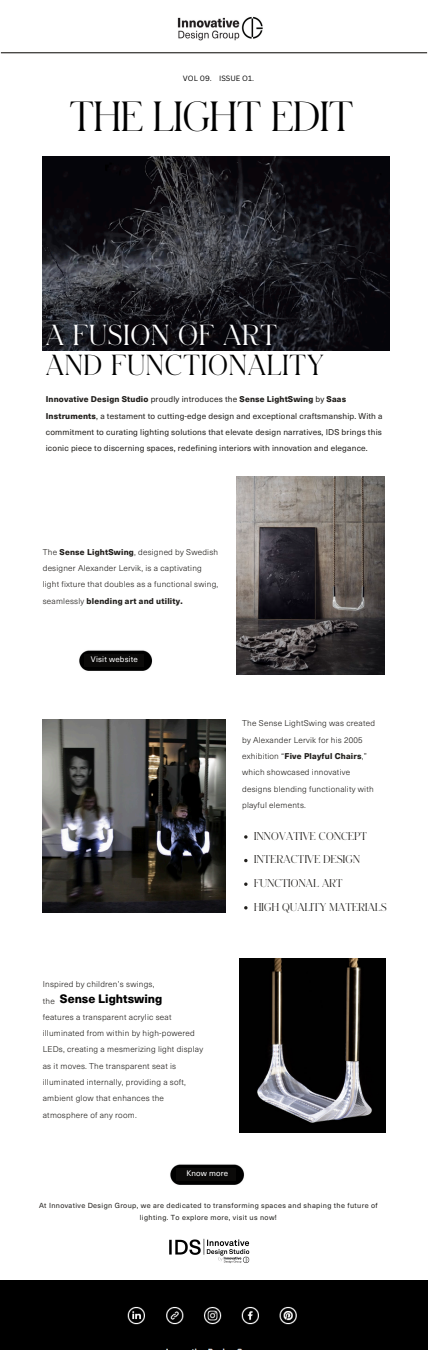
<style>
.page{position:relative;width:428px;height:1350px;background:#fff}
.page>*{position:absolute;margin:0;border:0;box-sizing:border-box;transform-origin:0 0}
.t1{font:39.3px "Schnyder M Light";color:#000}
.t2{font:27px/30.4px "Schnyder M Light";letter-spacing:.04em;color:#000}
.t3{font:800 12px "Neue Haas Unica";color:#000}
.t4{font:10.5px "Schnyder M Light";letter-spacing:.025em;color:#211f1c}
.t5{font:300 8.25px/16.4px "Neue Haas Unica";letter-spacing:.025em;color:#211f1c}
.t6{font:8.25px/16.4px "Neue Haas Unica";letter-spacing:.02em;color:#211f1c}
.t7{font:7.95px "Neue Haas Unica";letter-spacing:.02em;color:#fff}
.t8{font:7.43px "Canva Sans";color:#000}
.t9{font:7.2px/11.4px "Neue Haas Unica";letter-spacing:.05em;color:#211f1c;text-align:center}
.s1{color:#fff}
.s2{font-weight:800}
</style>
<div class="page">
<hr style="left:1px;top:52px;width:426px;height:1px;background:#211f1c">
<div style="left:0;top:1280px;width:427px;height:70px;background:#000"></div>
<img style="left:170px;top:1164px;width:74px;height:21px">
<div style="left:176px;top:1169px;width:60px;height:12px;background:#0b0a09"></div>
<img style="left:169px;top:1238px;width:81px;height:26px">
<img style="left:177px;top:17px;width:86px;height:23px">
<img style="left:236px;top:477px;width:148px;height:198px">
<img style="left:79px;top:650px;width:74px;height:21px">
<div style="left:85px;top:654px;width:59px;height:12px;background:#0b0a09"></div>
<img style="left:43px;top:720px;width:183px;height:192px">
<img style="left:240px;top:958px;width:145px;height:175px">
<img style="left:43px;top:156px;width:346px;height:195px">
<svg style="left:244px;top:835px;width:3px;height:4px"></svg>
<svg style="left:244px;top:906px;width:3px;height:4px"></svg>
<h1 class="t8" style="left:183px;top:73px;width:72px">VOL 09. ISSUE O1.</h1>
<h5 class="t1" style="left:70px;top:94px;width:285px">THE LIGHT EDIT</h5>
<h6 class="t2" style="left:46px;top:319px;width:279px"><span class="s1">A FUSION OF ART<br></span>AND FUNCTIONALITY</h6>
<h2 class="t6" style="left:46px;top:392px;width:338px"><span class="s2">Innovative Design Studio</span> proudly introduces the <span class="s2">Sense LightSwing</span> by <span class="s2">Saas Instruments</span>, a testament to cutting-edge design and exceptional craftsmanship. With a commitment to curating lighting solutions that elevate design narratives, IDS brings this iconic piece to discerning spaces, redefining interiors with innovation and elegance.</h2>
<p class="t5" style="left:43px;top:545px;width:177px">The <span class="s2">Sense LightSwing</span>, designed by Swedish designer Alexander Lervik, is a captivating light fixture that doubles as a functional swing, seamlessly <span class="s2">blending art and utility.</span></p>
<p class="t7" style="left:91px;top:656px;width:48px">Visit website</p>
<p class="t5" style="left:242px;top:716px;width:134px">The Sense LightSwing was created by Alexander Lervik for his 2005 exhibition “<span class="s2">Five Playful Chairs</span>,” which showcased innovative designs blending functionality with playful elements.</p>
<h6 class="t4" style="left:254px;top:830px;width:114px">INNOVATIVE CONCEPT</h6>
<p class="t4" style="left:254px;top:853px;width:107px">INTERACTIVE DESIGN</p>
<h6 class="t4" style="left:254px;top:877px;width:90px">FUNCTIONAL ART</h6>
<p class="t4" style="left:254px;top:901px;width:134px">HIGH QUALITY MATERIALS</p>
<h6 class="t5" style="left:43px;top:977px;width:162px">Inspired by children’s swings,<br>the<br>features a transparent acrylic seat illuminated from within by high-powered<br>LEDs, creating a mesmerizing light display as it moves. The transparent seat is illuminated internally, providing a soft, ambient glow that enhances the atmosphere of any room.</h6>
<p class="t3" style="left:60px;top:994px;width:104px">Sense Lightswing</p>
<p class="t7" style="left:186px;top:1170px;width:43px">Know more</p>
<p class="t9" style="left:39px;top:1201px;width:340px">At Innovative Design Group, we are dedicated to transforming spaces and shaping the future of lighting. To explore more, visit us now!</p>
</div>
